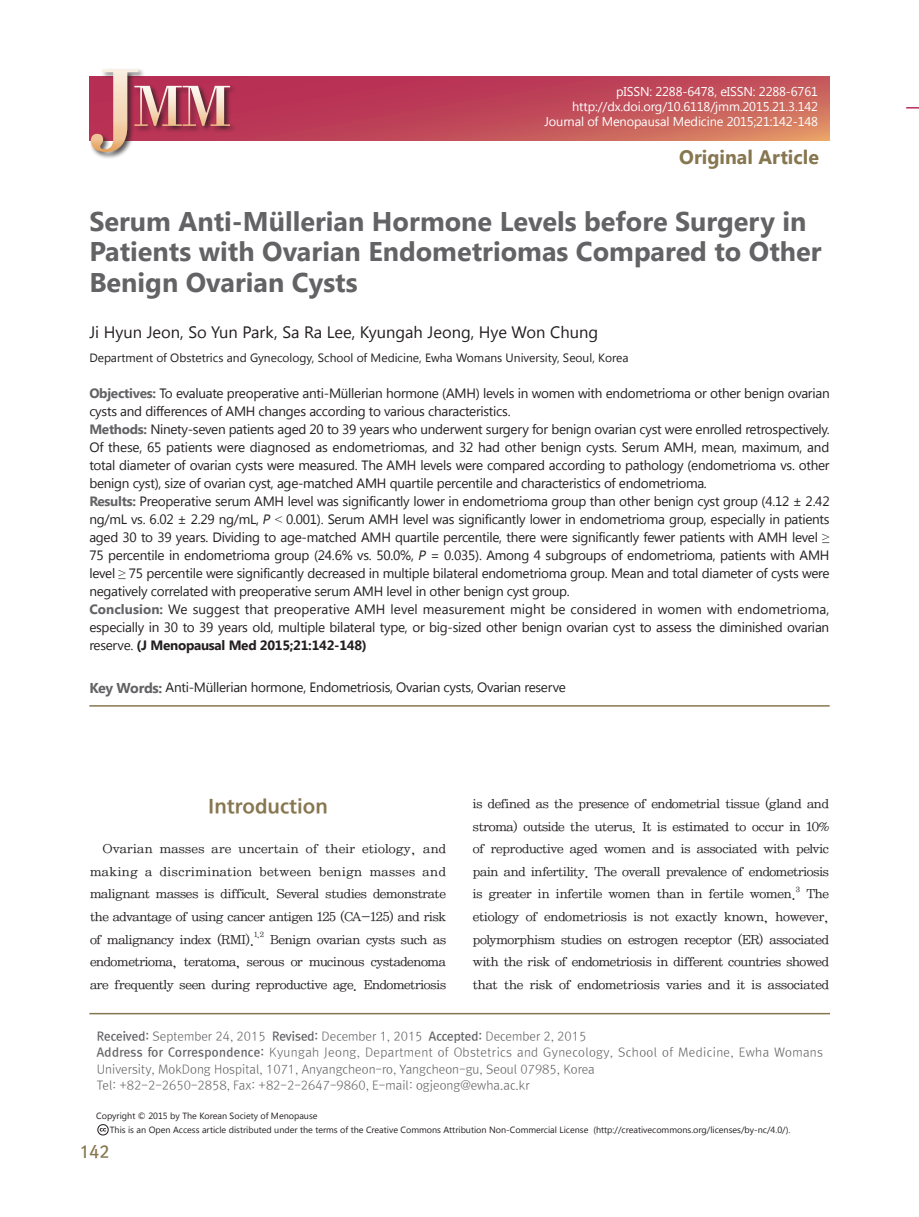
<style>
.page{position:relative;width:919px;height:1217px;background:#fff}
.page>*{position:absolute;margin:0;border:0;box-sizing:border-box;transform-origin:0 0}
.t1{font:60px "Bodoni BT";color:#fff}
.t2{font:700 27px/30px "Segoe UI";color:#636366}
.t3{font:700 19.5px "Segoe UI";color:#877750}
.t4{font:19.5px "Rix J Go B";color:#877750;scale:1.05 1}
.t5{font:16.5px "Segoe UI";color:#231f20}
.t6{font:16.5px "Rix M Go B";color:#877750}
.t7{font:14.25px/22.5px "YDIY Mj O130 KS Cpc EUC H";letter-spacing:-.1em;color:#231f20;text-align:justify;scale:1.05 1}
.t8{font:13.5px/18px "Segoe UI";letter-spacing:-.02em;color:#231f20}
.t9{font:12.75px/15px "Segoe UI";letter-spacing:-.01em;color:#fff;text-align:right}
.t10{font:12px/16.5px "Rix M Go L";color:#636366}
.t11{font:12px "Segoe UI";color:#231f20}
.t12{font:9px/14.4px "Segoe UI";color:#231f20}
.t13{font:8.25px "YDIY Mj O130 KS Cpc EUC H";color:#231f20;scale:1.05 1}
.s1{font-size:109.5px}
.s2{font-weight:700;color:#636366}
.s3{font-style:italic}
.s4{font-family:"Times New Roman"}
.s5{font-weight:700}
.s6{font-weight:700;font-size:14.25px;color:#636366}
.s7{font-family:"Rix M Go B"}
</style>
<div class="page">
<svg style="left:906px;top:107px;width:12px;height:1px"></svg>
<hr style="left:89px;top:1012px;width:741px;height:2px;background:#877750">
<svg style="left:237px;top:77px;width:592px;height:63px;background:#c14c59"></svg>
<div style="left:89px;top:68px;width:148px;height:91px;background:#231f20;opacity:.75"></div>
<svg style="left:97px;top:1124px;width:12px;height:12px"></svg>
<hr style="left:89px;top:705px;width:740px;height:1px;background:#877750">
<h1 class="t1" style="left:89px;top:68px;width:144px"><span class="s1">J</span> MM</h1>
<p class="t9" style="left:572px;top:84px;width:247px">pISSN: 2288-6478, eISSN: 2288-6761 http://dx.doi.org/10.6118/jmm.2015.21.3.142</p>
<p class="t9" style="left:544px;top:114px;width:275px">Journal of Menopausal Medicine 2015;21:142-148</p>
<h3 class="t3" style="left:679px;top:143px;width:141px">Original Article</h3>
<h2 class="t2" style="left:89px;top:205px;width:733px">Serum Anti-Müllerian Hormone Levels before Surgery in<br>Patients with Ovarian Endometriomas Compared to Other<br>Benign Ovarian Cysts</h2>
<p class="t5" style="left:89px;top:320px;width:510px">Ji Hyun Jeon, So Yun Park, Sa Ra Lee, Kyungah Jeong, Hye Won Chung</p>
<p class="t11" style="left:89px;top:349px;width:540px">Department of Obstetrics and Gynecology, School of Medicine, Ewha Womans University, Seoul, Korea</p>
<p class="t8" style="left:89px;top:383px;width:742px"><span class="s2">Objectives:</span> To evaluate preoperative anti-Müllerian hormone (AMH) levels in women with endometrioma or other benign ovarian cysts and differences of AMH changes according to various characteristics.<br><span class="s2">Methods:</span> Ninety-seven patients aged 20 to 39 years who underwent surgery for benign ovarian cyst were enrolled retrospectively.<br>Of these, 65 patients were diagnosed as endometriomas, and 32 had other benign cysts. Serum AMH, mean, maximum, and total diameter of ovarian cysts were measured. The AMH levels were compared according to pathology (endometrioma vs. other benign cyst), size of ovarian cyst, age-matched AMH quartile percentile and characteristics of endometrioma.<br><span class="s2">Results:</span> Preoperative serum AMH level was significantly lower in endometrioma group than other benign cyst group (4.12 ± 2.42 ng/mL vs. 6.02 ± 2.29 ng/mL, <span class="s3">P</span> <span class="s4">&lt;</span> 0.001). Serum AMH level was significantly lower in endometrioma group, especially in patients aged 30 to 39 years. Dividing to age-matched AMH quartile percentile, there were significantly fewer patients with AMH level <span class="s4">≥ </span>75 percentile in endometrioma group (24.6% vs. 50.0%, <span class="s3">P</span> = 0.035). Among 4 subgroups of endometrioma, patients with AMH level <span class="s4">≥</span> 75 percentile were significantly decreased in multiple bilateral endometrioma group. Mean and total diameter of cysts were negatively correlated with preoperative serum AMH level in other benign cyst group.<br><span class="s2">Conclusion:</span> We suggest that preoperative AMH level measurement might be considered in women with endometrioma, especially in 30 to 39 years old, multiple bilateral type, or big-sized other benign ovarian cyst to assess the diminished ovarian reserve. <span class="s5">(J Menopausal Med 2015;21:142-148)</span></p>
<p class="t8" style="left:89px;top:678px;width:478px"><span class="s6">Key Words:</span> Anti-Müllerian hormone, Endometriosis, Ovarian cysts, Ovarian reserve</p>
<h3 class="t4" style="left:208px;top:794px;width:115px">Introduction</h3>
<p class="t7" style="left:89px;top:838px;width:342px;text-indent:13px">Ovarian masses are uncertain of their etiology, and making a discrimination between benign masses and malignant masses is difficult. Several studies demonstrate the advantage of using cancer antigen 125 (CA-125) and risk of malignancy index (RMI).</p>
<p class="t13" style="left:254px;top:930px;width:12px">1,2</p>
<p class="t7" style="left:89px;top:928px;width:342px;text-indent:180px">Benign ovarian cysts such as endometrioma, teratoma, serous or mucinous cystadenoma are frequently seen during reproductive age. Endometriosis</p>
<p class="t7" style="left:472px;top:793px;width:342px">is defined as the presence of endometrial tissue (gland and stroma) outside the uterus. It is estimated to occur in 10% of reproductive aged women and is associated with pelvic pain and infertility. The overall prevalence of endometriosis is greater in infertile women than in fertile women.</p>
<p class="t13" style="left:795px;top:885px;width:6px">3</p>
<p class="t7" style="left:472px;top:883px;width:342px;text-indent:334px">The etiology of endometriosis is not exactly known, however, polymorphism studies on estrogen receptor (ER) associated with the risk of endometriosis in different countries showed that the risk of endometriosis varies and it is associated</p>
<p class="t10" style="left:97px;top:1027px;width:727px"><span class="s7">Received:</span> September 24, 2015 <span class="s7">Revised:</span> December 1, 2015 <span class="s7">Accepted:</span> December 2, 2015<br><span class="s7">Address for Correspondence:</span> Kyungah Jeong, Department of Obstetrics and Gynecology, School of Medicine, Ewha Womans University, MokDong Hospital, 1071, Anyangcheon-ro, Yangcheon-gu, Seoul 07985, Korea<br>Tel: +82-2-2650-2858, Fax: +82-2-2647-9860, E-mail: ogjeong@ewha.ac.kr</p>
<p class="t12" style="left:110px;top:1107px;width:682px;text-indent:-14px">Copyright © 2015 by The Korean Society of Menopause<br>This is an Open Access article distributed under the terms of the Creative Commons Attribution Non-Commercial License (http://creativecommons.org/licenses/by-nc/4.0/).</p>
<p class="t6" style="left:80px;top:1142px;width:31px">142</p>
</div>
